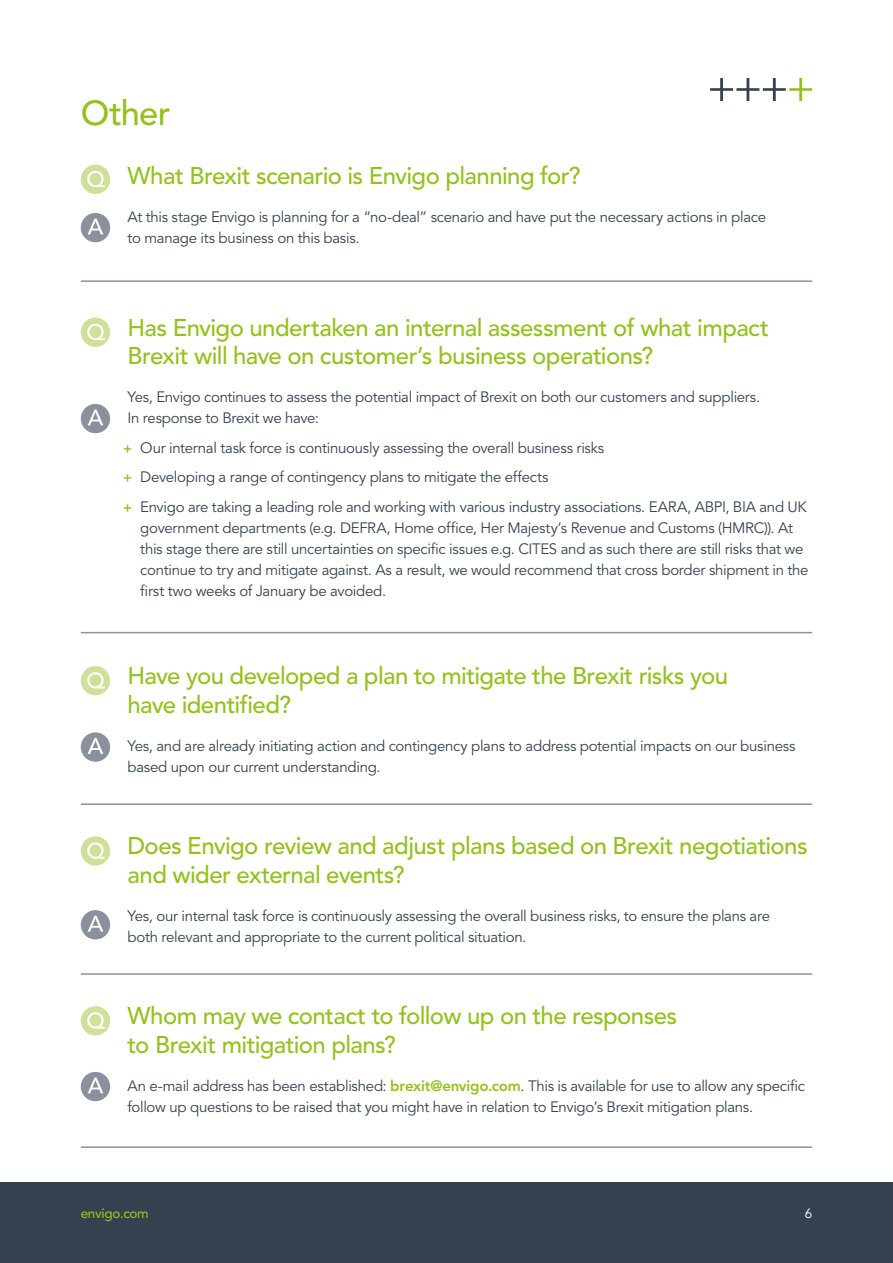
<style>
.page{position:relative;width:893px;height:1263px;background:#fff}
.page>*{position:absolute;margin:0;border:0;box-sizing:border-box;transform-origin:0 0}
.t1{font:500 34.5px "Avenir LT Std";letter-spacing:-.02em;color:#95c11f}
.t2{font:500 24px/28.5px "Avenir LT Std";letter-spacing:-.025em;color:#95c11f}
.t3{font:15px/21px "Avenir LT Std";letter-spacing:-.02em;color:#344250}
.t4{font:500 13.5px "Avenir LT Std";letter-spacing:-.025em;color:#95c11f}
.t5{font:13.5px "Avenir LT Std";color:#fff}
.s1{font-weight:800;font-size:13.5px;color:#95c11f}
.s2{font-weight:800;color:#95c11f}
</style>
<div class="page">
<div style="left:0;top:1182px;width:893px;height:81px;background:#344250"></div>
<svg style="left:710px;top:78px;width:102px;height:23px"></svg>
<hr style="left:81px;top:803px;width:731px;height:2px;background:#8c939e">
<div style="left:81px;top:732px;width:29px;height:30px;background:#8a919d;border-radius:50%"></div>
<svg style="left:88px;top:738px;width:15px;height:16px"></svg>
<div style="left:81px;top:666px;width:29px;height:29px;background:#cfe09b;border-radius:50%"></div>
<svg style="left:87px;top:672px;width:18px;height:16px"></svg>
<hr style="left:81px;top:973px;width:731px;height:2px;background:#8c939e">
<hr style="left:81px;top:1146px;width:731px;height:2px;background:#8c939e">
<div style="left:81px;top:910px;width:29px;height:29px;background:#8a919d;border-radius:50%"></div>
<svg style="left:88px;top:916px;width:15px;height:15px"></svg>
<div style="left:81px;top:1072px;width:29px;height:29px;background:#8a919d;border-radius:50%"></div>
<svg style="left:88px;top:1077px;width:15px;height:16px"></svg>
<div style="left:81px;top:836px;width:29px;height:30px;background:#cfe09b;border-radius:50%"></div>
<svg style="left:87px;top:842px;width:18px;height:17px"></svg>
<div style="left:81px;top:1006px;width:29px;height:29px;background:#cfe09b;border-radius:50%"></div>
<svg style="left:87px;top:1012px;width:18px;height:16px"></svg>
<hr style="left:81px;top:632px;width:731px;height:1px;background:#8c939e">
<div style="left:81px;top:404px;width:29px;height:29px;background:#8a919d;border-radius:50%"></div>
<svg style="left:88px;top:409px;width:15px;height:16px"></svg>
<div style="left:81px;top:318px;width:29px;height:29px;background:#cfe09b;border-radius:50%"></div>
<svg style="left:87px;top:324px;width:18px;height:16px"></svg>
<div style="left:81px;top:213px;width:29px;height:29px;background:#8a919d;border-radius:50%"></div>
<svg style="left:88px;top:219px;width:15px;height:15px"></svg>
<div style="left:81px;top:165px;width:29px;height:29px;background:#cfe09b;border-radius:50%"></div>
<svg style="left:87px;top:171px;width:18px;height:16px"></svg>
<hr style="left:81px;top:280px;width:731px;height:2px;background:#8c939e">
<h1 class="t1" style="left:81px;top:93px;width:91px">Other</h1>
<h2 class="t2" style="left:128px;top:162px;width:455px">What Brexit scenario is Envigo planning for?</h2>
<p class="t3" style="left:128px;top:207px;width:640px">At this stage Envigo is planning for a “no-deal” scenario and have put the necessary actions in place to manage its business on this basis.</p>
<h2 class="t2" style="left:128px;top:314px;width:643px">Has Envigo undertaken an internal assessment of what impact<br>Brexit will have on customer’s business operations?</h2>
<p class="t3" style="left:128px;top:387px;width:634px">Yes, Envigo continues to assess the potential impact of Brexit on both our customers and suppliers.<br>In response to Brexit we have:</p>
<p class="t3" style="left:123px;top:433px;width:685px;line-height:29.5px"><span class="s1">+</span> Our internal task force is continuously assessing the overall business risks<br><span class="s1">+</span> Developing a range of contingency plans to mitigate the effects<br><span class="s1">+</span> Envigo are taking a leading role and working with various industry associations. EARA, ABPI, BIA and UK</p>
<p class="t3" style="left:140px;top:518px;width:670px">government departments (e.g. DEFRA, Home office, Her Majesty’s Revenue and Customs (HMRC)). At this stage there are still uncertainties on specific issues e.g. CITES and as such there are still risks that we continue to try and mitigate against. As a result, we would recommend that cross border shipment in the first two weeks of January be avoided.</p>
<h2 class="t2" style="left:128px;top:662px;width:602px">Have you developed a plan to mitigate the Brexit risks you have identified?</h2>
<p class="t3" style="left:128px;top:735px;width:669px">Yes, and are already initiating action and contingency plans to address potential impacts on our business based upon our current understanding.</p>
<h2 class="t2" style="left:128px;top:832px;width:682px">Does Envigo review and adjust plans based on Brexit negotiations and wider external events?</h2>
<p class="t3" style="left:128px;top:906px;width:644px">Yes, our internal task force is continuously assessing the overall business risks, to ensure the plans are both relevant and appropriate to the current political situation.</p>
<h2 class="t2" style="left:128px;top:1002px;width:551px">Whom may we contact to follow up on the responses to Brexit mitigation plans?</h2>
<p class="t3" style="left:128px;top:1075px;width:679px">An e-mail address has been established: <span class="s2">brexit@envigo.com</span>. This is available for use to allow any specific follow up questions to be raised that you might have in relation to Envigo’s Brexit mitigation plans.</p>
<p class="t4" style="left:81px;top:1206px;width:70px">envigo.com</p>
<p class="t5" style="left:805px;top:1206px;width:9px">6</p>
</div>
